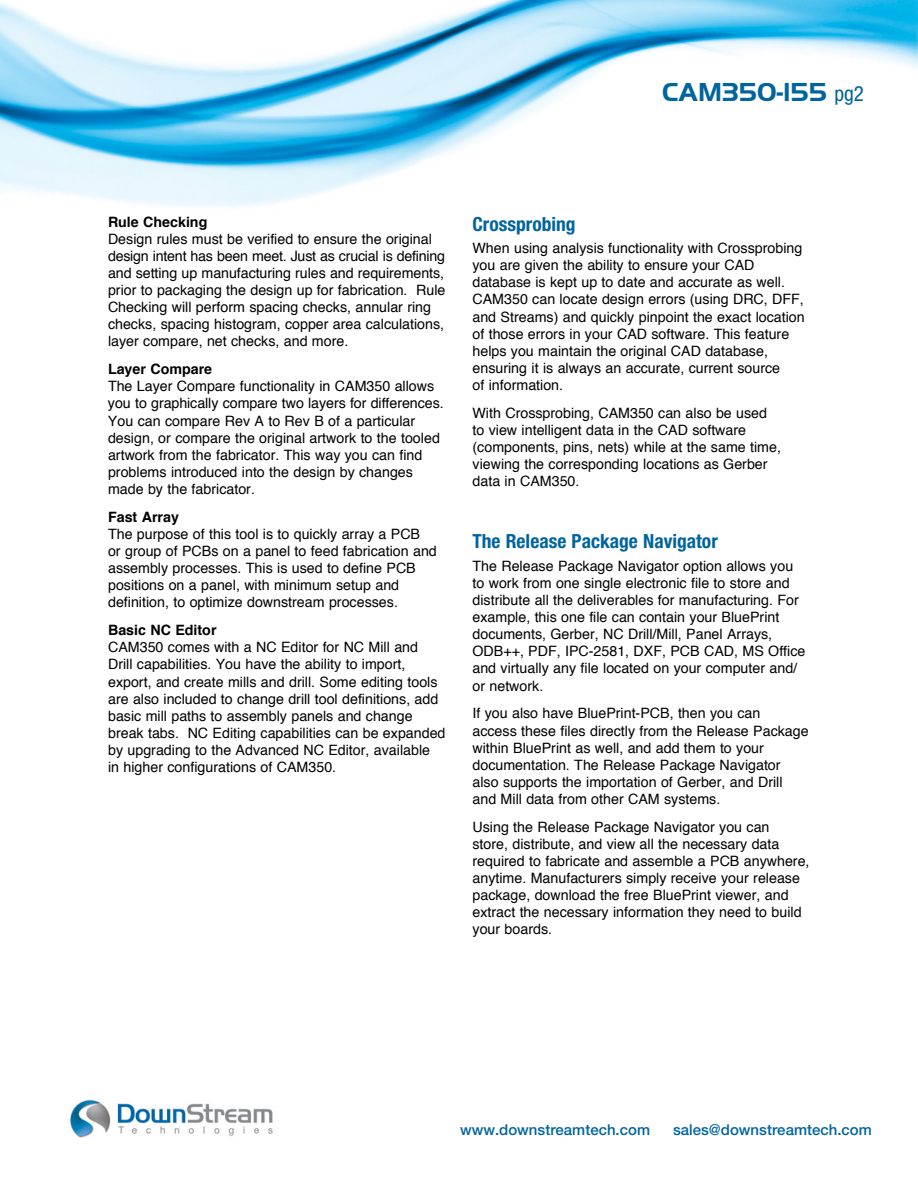
<style>
.page{position:relative;width:918px;height:1188px;background:#fff}
.page>*{position:absolute;margin:0;border:0;box-sizing:border-box;transform-origin:0 0}
.t1{font:700 27px "Handel Got D";color:#00649d}
.t2{font:700 condensed 19.5px "Helvetica Neue";color:#00649d}
.t3{font:500 15px "Helvetica Neue";color:#00649d}
.t4{font:14.25px/17.1px "Helvetica";color:#000}
.t5{font:700 14.25px "Helvetica";color:#000}
.s1{font-family:"Helvetica Neue";font-weight:400;font-stretch:condensed;font-size:21px}
</style>
<div class="page">
<img style="left:0;top:0;width:918px;height:207px">
<img style="left:70px;top:1099px;width:203px;height:39px">
<h1 class="t1" style="left:662px;top:77px;width:203px">CAM350-155 <span class="s1">pg2</span></h1>
<p class="t5" style="left:108px;top:210px;width:101px">Rule Checking</p>
<p class="t4" style="left:108px;top:231px;width:339px">Design rules must be verified to ensure the original design intent has been meet. Just as crucial is defining and setting up manufacturing rules and requirements, prior to packaging the design up for fabrication. Rule Checking will perform spacing checks, annular ring checks, spacing histogram, copper area calculations, layer compare, net checks, and more.</p>
<p class="t5" style="left:108px;top:358px;width:106px">Layer Compare</p>
<p class="t4" style="left:108px;top:378px;width:337px">The Layer Compare functionality in CAM350 allows you to graphically compare two layers for differences.<br>You can compare Rev A to Rev B of a particular design, or compare the original artwork to the tooled artwork from the fabricator. This way you can find problems introduced into the design by changes made by the fabricator.</p>
<p class="t5" style="left:108px;top:505px;width:72px">Fast Array</p>
<p class="t4" style="left:108px;top:526px;width:330px">The purpose of this tool is to quickly array a PCB<br>or group of PCBs on a panel to feed fabrication and assembly processes. This is used to define PCB positions on a panel, with minimum setup and definition, to optimize downstream processes.</p>
<p class="t5" style="left:108px;top:619px;width:110px">Basic NC Editor</p>
<p class="t4" style="left:108px;top:639px;width:339px">CAM350 comes with a NC Editor for NC Mill and Drill capabilities. You have the ability to import, export, and create mills and drill. Some editing tools are also included to change drill tool definitions, add basic mill paths to assembly panels and change break tabs. NC Editing capabilities can be expanded by upgrading to the Advanced NC Editor, available<br>in higher configurations of CAM350.</p>
<h2 class="t2" style="left:472px;top:212px;width:105px">Crossprobing</h2>
<p class="t4" style="left:472px;top:240px;width:334px">When using analysis functionality with Crossprobing you are given the ability to ensure your CAD database is kept up to date and accurate as well.<br>CAM350 can locate design errors (using DRC, DFF, and Streams) and quickly pinpoint the exact location of those errors in your CAD software. This feature helps you maintain the original CAD database, ensuring it is always an accurate, current source<br>of information.</p>
<p class="t4" style="left:473px;top:405px;width:310px">With Crossprobing, CAM350 can also be used to view intelligent data in the CAD software (components, pins, nets) while at the same time, viewing the corresponding locations as Gerber data in CAM350.</p>
<h2 class="t2" style="left:472px;top:530px;width:247px">The Release Package Navigator</h2>
<p class="t4" style="left:472px;top:558px;width:334px">The Release Package Navigator option allows you to work from one single electronic file to store and distribute all the deliverables for manufacturing. For example, this one file can contain your BluePrint documents, Gerber, NC Drill/Mill, Panel Arrays, ODB++, PDF, IPC-2581, DXF, PCB CAD, MS Office and virtually any file located on your computer and/ or network.</p>
<p class="t4" style="left:472px;top:705px;width:338px">If you also have BluePrint-PCB, then you can<br>access these files directly from the Release Package within BluePrint as well, and add them to your documentation. The Release Package Navigator also supports the importation of Gerber, and Drill and Mill data from other CAM systems.</p>
<p class="t4" style="left:473px;top:819px;width:339px">Using the Release Package Navigator you can<br>store, distribute, and view all the necessary data required to fabricate and assemble a PCB anywhere, anytime. Manufacturers simply receive your release package, download the free BluePrint viewer, and extract the necessary information they need to build your boards.</p>
<p class="t3" style="left:460px;top:1120px;width:192px">www.downstreamtech.com</p>
<p class="t3" style="left:673px;top:1120px;width:200px">sales@downstreamtech.com</p>
</div>
